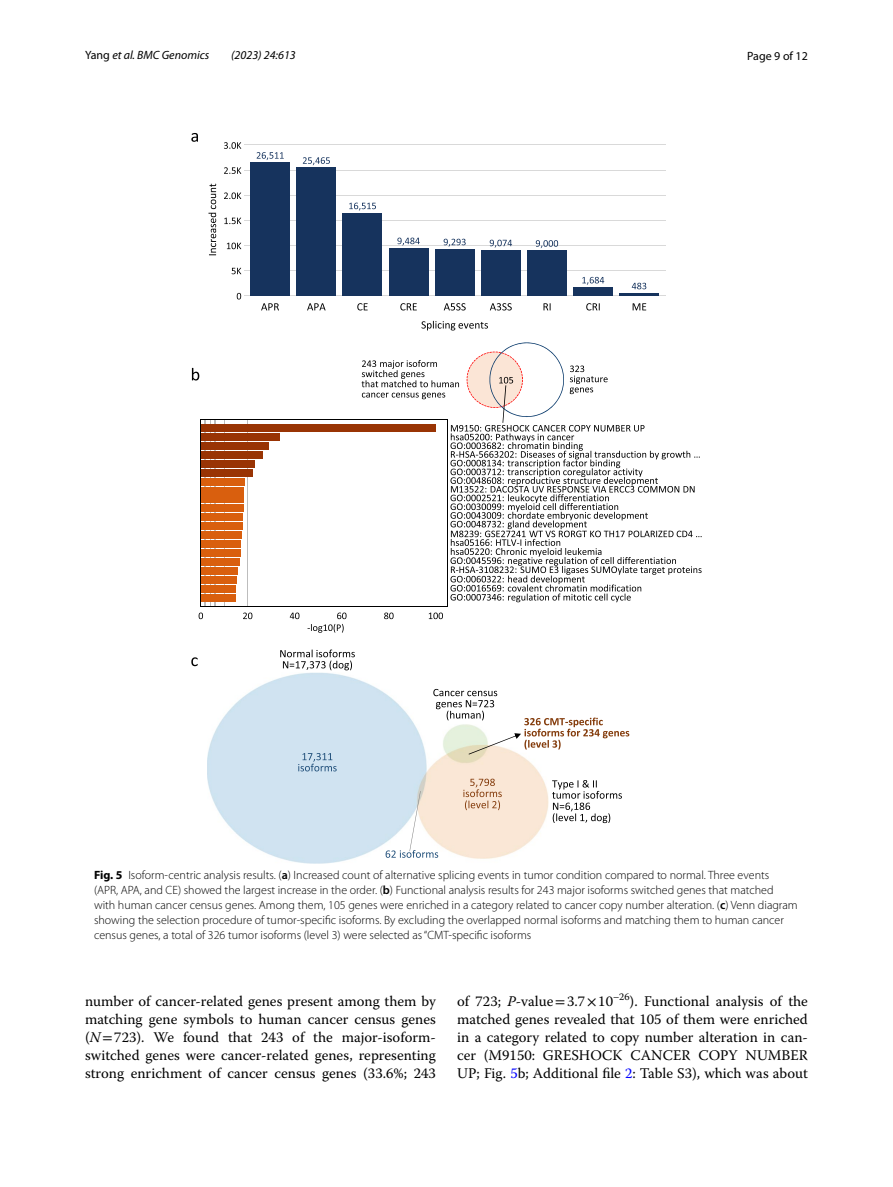
<style>
.page{position:relative;width:893px;height:1187px;background:#fff}
.page>*{position:absolute;margin:0;border:0;box-sizing:border-box;transform-origin:0 0}
.t1{font:14.7px/18px "Warnock Pro";color:#000;text-align:justify}
.t2{font:300 12px/15px "Myriad Pro";color:#000}
.t3{font:italic 12px "Myriad Pro";color:#000}
.t4{font:12px "Myriad Pro";color:#000}
.s1{font-style:normal}
.s2{font-weight:700}
.s3{font-weight:600}
.s4{font-style:italic}
.s5{font-family:"STIX"}
.s6{color:#00f}
</style>
<div class="page">
<img style="left:207px;top:672px;width:341px;height:191px">
<svg style="left:192px;top:368px;width:7px;height:12px"></svg>
<hr style="left:205px;top:419px;width:1px;height:187px;background:#bdbdbd">
<hr style="left:210px;top:419px;width:1px;height:187px;background:#bdbdbd">
<hr style="left:214px;top:419px;width:1px;height:187px;background:#bdbdbd">
<hr style="left:224px;top:419px;width:1px;height:187px;background:#bdbdbd">
<hr style="left:247px;top:419px;width:1px;height:187px;background:#bdbdbd">
<div style="left:201px;top:594px;width:35px;height:7px;background:#d95f0e"></div>
<div style="left:201px;top:585px;width:35px;height:7px;background:#d95f0e"></div>
<div style="left:201px;top:576px;width:35px;height:7px;background:#d95f0e"></div>
<div style="left:201px;top:567px;width:37px;height:7px;background:#d95f0e"></div>
<div style="left:201px;top:558px;width:38px;height:7px;background:#d95f0e"></div>
<div style="left:201px;top:549px;width:40px;height:7px;background:#d95f0e"></div>
<div style="left:201px;top:540px;width:40px;height:7px;background:#d95f0e"></div>
<div style="left:201px;top:531px;width:41px;height:7px;background:#d95f0e"></div>
<div style="left:201px;top:522px;width:41px;height:7px;background:#d95f0e"></div>
<div style="left:201px;top:513px;width:42px;height:8px;background:#d95f0e"></div>
<div style="left:201px;top:505px;width:43px;height:7px;background:#d95f0e"></div>
<div style="left:201px;top:496px;width:43px;height:7px;background:#d95f0e"></div>
<div style="left:201px;top:487px;width:43px;height:7px;background:#d95f0e"></div>
<div style="left:201px;top:478px;width:44px;height:7px;background:#d95f0e"></div>
<div style="left:201px;top:469px;width:52px;height:7px;background:#993404"></div>
<div style="left:201px;top:460px;width:54px;height:7px;background:#993404"></div>
<div style="left:201px;top:451px;width:62px;height:7px;background:#993404"></div>
<div style="left:201px;top:442px;width:68px;height:7px;background:#993404"></div>
<div style="left:201px;top:433px;width:78px;height:7px;background:#993404"></div>
<div style="left:201px;top:424px;width:234px;height:7px;background:#993404"></div>
<hr style="left:200px;top:419px;width:1px;height:187px;background:#000">
<hr style="left:447px;top:419px;width:1px;height:187px;background:#000">
<hr style="left:201px;top:606px;width:246px;height:1px;background:#000">
<hr style="left:201px;top:419px;width:246px;height:1px;background:#000">
<svg style="left:199px;top:612px;width:244px;height:20px"></svg>
<svg style="left:362px;top:342px;width:340px;height:260px"></svg>
<svg style="left:191px;top:133px;width:7px;height:9px"></svg>
<svg style="left:421px;top:321px;width:67px;height:9px"></svg>
<svg style="left:208px;top:184px;width:8px;height:71px"></svg>
<hr style="left:244px;top:295px;width:421px;height:1px;background:#d9d9d9">
<hr style="left:244px;top:270px;width:421px;height:1px;background:#d9d9d9">
<hr style="left:244px;top:245px;width:421px;height:1px;background:#d9d9d9">
<hr style="left:244px;top:220px;width:421px;height:1px;background:#d9d9d9">
<hr style="left:244px;top:195px;width:421px;height:1px;background:#d9d9d9">
<hr style="left:244px;top:170px;width:421px;height:1px;background:#d9d9d9">
<hr style="left:244px;top:145px;width:421px;height:1px;background:#d9d9d9">
<svg style="left:224px;top:142px;width:17px;height:7px"></svg>
<svg style="left:224px;top:192px;width:17px;height:7px"></svg>
<svg style="left:227px;top:242px;width:14px;height:7px"></svg>
<svg style="left:237px;top:293px;width:4px;height:6px"></svg>
<svg style="left:633px;top:303px;width:13px;height:7px"></svg>
<svg style="left:632px;top:283px;width:14px;height:6px"></svg>
<hr style="left:619px;top:293px;width:40px;height:3px;background:#16335d">
<svg style="left:586px;top:303px;width:14px;height:7px"></svg>
<svg style="left:582px;top:277px;width:22px;height:8px"></svg>
<div style="left:573px;top:287px;width:40px;height:9px;background:#16335d"></div>
<svg style="left:543px;top:303px;width:8px;height:7px"></svg>
<svg style="left:536px;top:240px;width:22px;height:8px"></svg>
<div style="left:527px;top:250px;width:40px;height:46px;background:#16335d"></div>
<svg style="left:400px;top:303px;width:17px;height:7px"></svg>
<svg style="left:397px;top:237px;width:23px;height:8px"></svg>
<div style="left:389px;top:248px;width:40px;height:48px;background:#16335d"></div>
<svg style="left:357px;top:303px;width:11px;height:7px"></svg>
<svg style="left:349px;top:203px;width:27px;height:7px"></svg>
<div style="left:342px;top:213px;width:40px;height:83px;background:#16335d"></div>
<svg style="left:490px;top:303px;width:22px;height:7px"></svg>
<svg style="left:490px;top:240px;width:22px;height:7px"></svg>
<div style="left:481px;top:250px;width:40px;height:46px;background:#16335d"></div>
<svg style="left:444px;top:303px;width:22px;height:7px"></svg>
<svg style="left:444px;top:239px;width:22px;height:8px"></svg>
<div style="left:435px;top:249px;width:40px;height:47px;background:#16335d"></div>
<svg style="left:261px;top:303px;width:18px;height:7px"></svg>
<svg style="left:257px;top:152px;width:27px;height:8px"></svg>
<div style="left:250px;top:162px;width:40px;height:134px;background:#16335d"></div>
<svg style="left:224px;top:167px;width:17px;height:7px"></svg>
<svg style="left:224px;top:217px;width:17px;height:7px"></svg>
<svg style="left:232px;top:268px;width:9px;height:6px"></svg>
<svg style="left:307px;top:303px;width:19px;height:7px"></svg>
<svg style="left:303px;top:157px;width:27px;height:8px"></svg>
<div style="left:296px;top:167px;width:40px;height:129px;background:#16335d"></div>
<svg style="left:280px;top:649px;width:75px;height:21px"></svg>
<svg style="left:298px;top:753px;width:39px;height:18px"></svg>
<svg style="left:552px;top:780px;width:70px;height:43px"></svg>
<svg style="left:463px;top:778px;width:39px;height:32px"></svg>
<svg style="left:386px;top:791px;width:52px;height:66px"></svg>
<svg style="left:433px;top:689px;width:196px;height:65px"></svg>
<svg style="left:191px;top:657px;width:7px;height:9px"></svg>
<p class="t3" style="left:85px;top:48px;width:126px"><span class="s1">Yang</span> et al. BMC Genomics</p>
<p class="t3" style="left:231px;top:48px;width:66px">(2023) 24:613</p>
<p class="t4" style="left:747px;top:48px;width:62px">Page 9 of 12</p>
<p class="t2" style="left:94px;top:867px;width:705px"><span class="s2">Fig. 5</span> Isoform-centric analysis results. (<span class="s3">a</span>) Increased count of alternative splicing events in tumor condition compared to normal. Three events<br>(APR, APA, and CE) showed the largest increase in the order. (<span class="s3">b</span>) Functional analysis results for 243 major isoforms switched genes that matched with human cancer census genes. Among them, 105 genes were enriched in a category related to cancer copy number alteration. (<span class="s3">c</span>) Venn diagram showing the selection procedure of tumor-specific isoforms. By excluding the overlapped normal isoforms and matching them to human cancer census genes, a total of 326 tumor isoforms (level 3) were selected as“CMT-specific isoforms</p>
<p class="t1" style="left:85px;top:991px;width:352px">number of cancer-related genes present among them by matching gene symbols to human cancer census genes (<span class="s4">N</span><span class="s5">=</span>723). We found that 243 of the major-isoform&shy;switched genes were cancer-related genes, representing strong enrichment of cancer census genes (33.6%; 243</p>
<p class="t1" style="left:457px;top:991px;width:352px">of 723; <span class="s4">P</span>-value<span class="s5">=</span>3.7<span class="s5">×</span> -10<sup>–26</sup>). Functional analysis of the matched genes revealed that 105 of them were enriched in a category related to copy number alteration in can&shy;cer (M9150: GRESHOCK CANCER COPY NUMBER UP; Fig. <span class="s6">5</span>b; Additional file <span class="s6">2</span>: Table S3), which was about</p>
</div>
